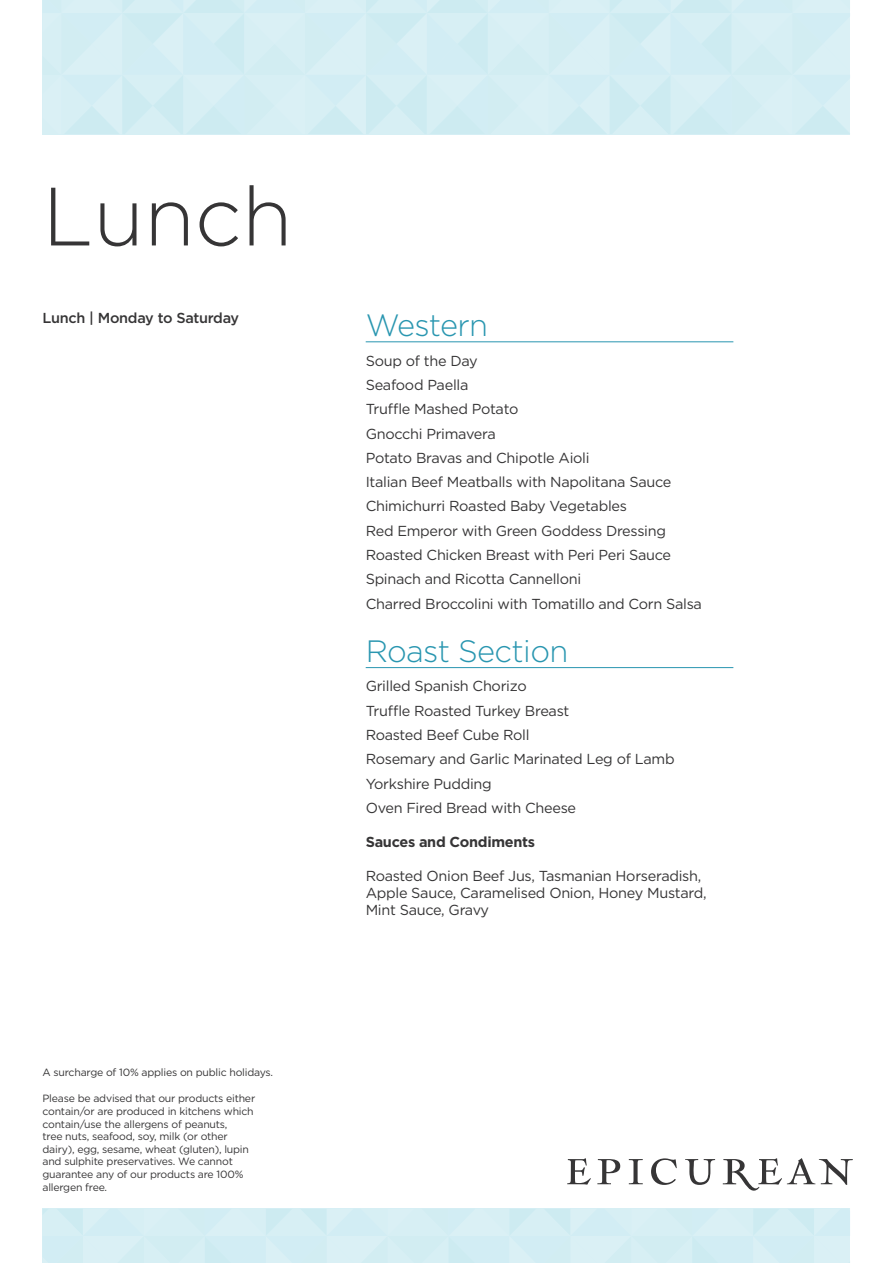
<style>
.page{position:relative;width:893px;height:1263px;background:#fff}
.page>*{position:absolute;margin:0;border:0;box-sizing:border-box;transform-origin:0 0}
.t1{font:300 82.5px "Gotham";color:#363536}
.t2{font:300 30.9px "Gotham";letter-spacing:-.02em;color:#2996b0}
.t3{font:14.4px/17.4px "Gotham";letter-spacing:-.02em;color:#363536}
.t4{font:500 14.4px "Gotham";letter-spacing:-.02em;color:#363536}
.t5{font:700 14.4px "Gotham";letter-spacing:-.02em;color:#363536}
.t6{font:10.5px/12.6px "Gotham";letter-spacing:-.02em;color:#363536}
</style>
<div class="page">
<hr style="left:366px;top:341px;width:367px;height:1px;background:#2996b0">
<hr style="left:366px;top:667px;width:367px;height:1px;background:#2996b0">
<svg style="left:567px;top:1158px;width:24px;height:27px"></svg>
<svg style="left:597px;top:1159px;width:23px;height:25px"></svg>
<svg style="left:629px;top:1159px;width:14px;height:25px"></svg>
<svg style="left:651px;top:1158px;width:26px;height:27px"></svg>
<svg style="left:685px;top:1159px;width:30px;height:26px"></svg>
<svg style="left:723px;top:1158px;width:130px;height:32px"></svg>
<svg style="left:43px;top:0;width:807px;height:134px;background:#d4edf3"></svg>
<div style="left:43px;top:1209px;width:807px;height:54px;background:#d4eef4"></div>
<p class="t1" style="left:43px;top:171px;width:251px">Lunch</p>
<p class="t4" style="left:43px;top:309px;width:198px">Lunch | Monday to Saturday</p>
<p class="t6" style="left:43px;top:1066px;width:232px">A surcharge of 10% applies on public holidays.</p>
<p class="t6" style="left:43px;top:1092px;width:214px">Please be advised that our products either contain/or are produced in kitchens which contain/use the allergens of peanuts,<br>tree nuts, seafood, soy, milk (or other dairy), egg, sesame, wheat (gluten), lupin and sulphite preservatives. We cannot guarantee any of our products are 100% allergen free.</p>
<p class="t2" style="left:366px;top:308px;width:124px">Western</p>
<p class="t3" style="left:366px;top:352px;width:114px">Soup of the Day</p>
<p class="t3" style="left:366px;top:376px;width:104px">Seafood Paella</p>
<p class="t3" style="left:366px;top:400px;width:154px">Truffle Mashed Potato</p>
<p class="t3" style="left:366px;top:424px;width:132px">Gnocchi Primavera</p>
<p class="t3" style="left:366px;top:449px;width:225px">Potato Bravas and Chipotle Aioli</p>
<p class="t3" style="left:366px;top:473px;width:307px">Italian Beef Meatballs with Napolitana Sauce</p>
<p class="t3" style="left:366px;top:497px;width:263px">Chimichurri Roasted Baby Vegetables</p>
<p class="t3" style="left:366px;top:522px;width:302px">Red Emperor with Green Goddess Dressing</p>
<p class="t3" style="left:366px;top:546px;width:307px">Roasted Chicken Breast with Peri Peri Sauce</p>
<p class="t3" style="left:366px;top:570px;width:217px">Spinach and Ricotta Cannelloni</p>
<p class="t3" style="left:366px;top:594px;width:338px">Charred Broccolini with Tomatillo and Corn Salsa</p>
<p class="t2" style="left:366px;top:634px;width:204px">Roast Section</p>
<p class="t3" style="left:366px;top:677px;width:162px">Grilled Spanish Chorizo</p>
<p class="t3" style="left:366px;top:702px;width:205px">Truffle Roasted Turkey Breast</p>
<p class="t3" style="left:366px;top:726px;width:165px">Roasted Beef Cube Roll</p>
<p class="t3" style="left:366px;top:750px;width:310px">Rosemary and Garlic Marinated Leg of Lamb</p>
<p class="t3" style="left:366px;top:774px;width:128px">Yorkshire Pudding</p>
<p class="t3" style="left:366px;top:799px;width:212px">Oven Fired Bread with Cheese</p>
<p class="t5" style="left:366px;top:832px;width:171px">Sauces and Condiments</p>
<p class="t3" style="left:366px;top:866px;width:342px">Roasted Onion Beef Jus, Tasmanian Horseradish,<br>Apple Sauce, Caramelised Onion, Honey Mustard,<br>Mint Sauce, Gravy</p>
</div>
